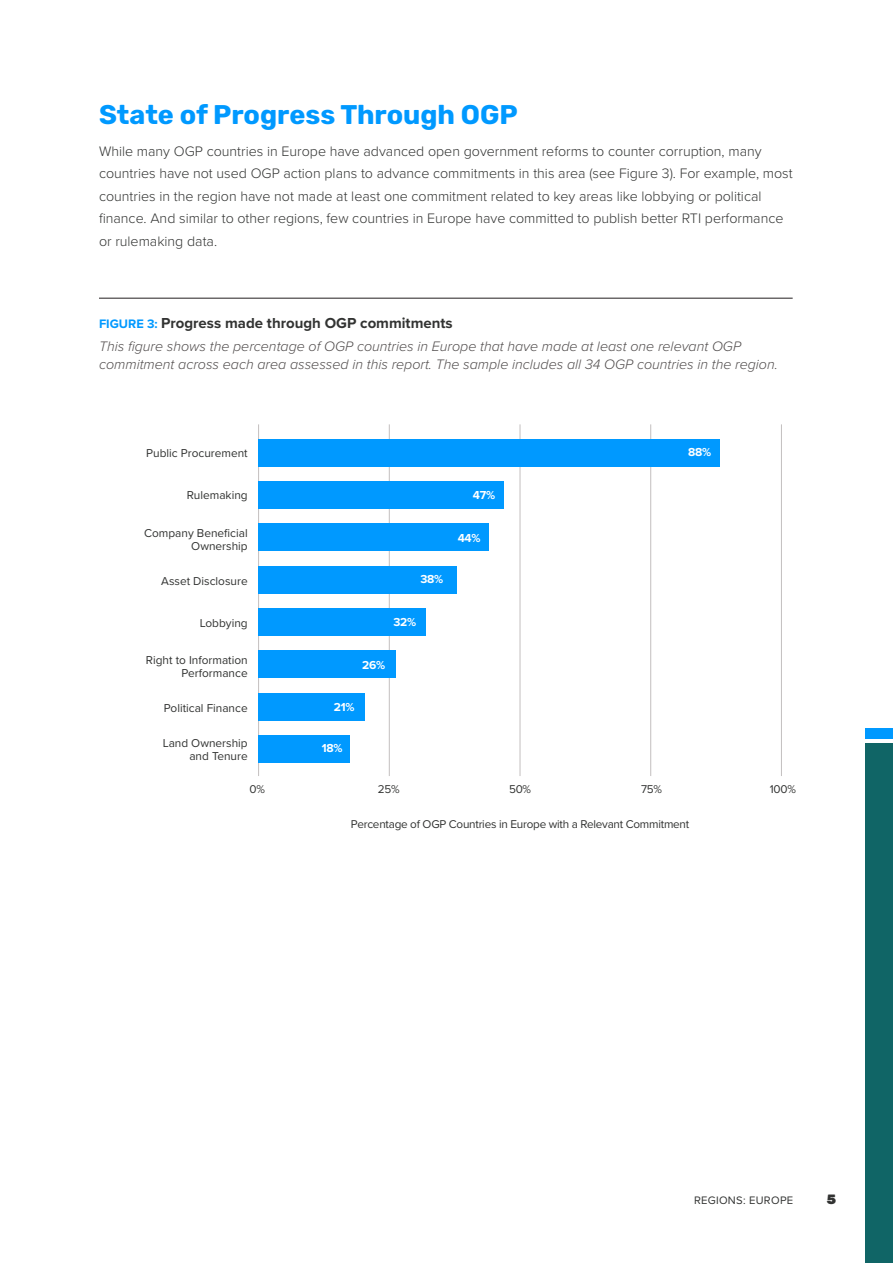
<style>
.page{position:relative;width:893px;height:1263px;background:#fff}
.page>*{position:absolute;margin:0;border:0;box-sizing:border-box;transform-origin:0 0}
.Header_2_BLUE{font:700 27px "Rubik";color:#09f}
.Figure_Titles{font:700 15px "Proxima Nova";color:#323332}
.Body_Copy{font:300 14.25px/22.5px "Proxima Nova";color:#323332}
.Figure_second_line{font:italic 300 14.25px/18px "Proxima Nova";color:#504c4c}
.t1{font:900 13.5px "Rubik";color:#323332}
.Chart_text{font:700 12px "Proxima Nova";letter-spacing:-.02em;color:#fff}
.Chart_text-2{font:11.85px/13.5px "Proxima Nova";color:#323332;text-align:right}
.Chart_text-3{font:11.7px "Proxima Nova";letter-spacing:-.02em;color:#323332}
.t2{font:11.25px "Proxima Nova";letter-spacing:.025em;color:#323332}
.s1{font-size:12.75px;color:#09f}
</style>
<div class="page">
<hr style="left:99px;top:298px;width:694px;height:1px;background:#231f20">
<hr style="left:389px;top:424px;width:1px;height:352px;background:#c3bfbf">
<hr style="left:520px;top:424px;width:1px;height:352px;background:#c3bfbf">
<hr style="left:650px;top:424px;width:1px;height:352px;background:#c3bfbf">
<hr style="left:781px;top:424px;width:1px;height:352px;background:#c3bfbf">
<hr style="left:258px;top:424px;width:1px;height:352px;background:#c3bfbf">
<div style="left:258px;top:735px;width:92px;height:27px;background:#09f"></div>
<div style="left:258px;top:693px;width:107px;height:27px;background:#09f"></div>
<div style="left:258px;top:651px;width:138px;height:27px;background:#09f"></div>
<div style="left:258px;top:608px;width:168px;height:27px;background:#09f"></div>
<div style="left:258px;top:566px;width:199px;height:27px;background:#09f"></div>
<div style="left:258px;top:524px;width:231px;height:27px;background:#09f"></div>
<div style="left:258px;top:481px;width:246px;height:27px;background:#09f"></div>
<div style="left:258px;top:439px;width:462px;height:27px;background:#09f"></div>
<div style="left:865px;top:743px;width:28px;height:520px;background:#106566"></div>
<div style="left:865px;top:728px;width:28px;height:11px;background:#09f"></div>
<p class="Header_2_BLUE" style="left:99px;top:99px;width:420px">State of Progress Through OGP</p>
<p class="Body_Copy" style="left:99px;top:139px;width:695px">While many OGP countries in Europe have advanced open government reforms to counter corruption, many countries have not used OGP action plans to advance commitments in this area (see Figure 3). For example, most countries in the region have not made at least one commitment related to key areas like lobbying or political finance. And similar to other regions, few countries in Europe have committed to publish better RTI performance or rulemaking data.</p>
<p class="Figure_Titles" style="left:99px;top:312px;width:355px"><span class="s1">FIGURE 3:</span> Progress made through OGP commitments</p>
<p class="Figure_second_line" style="left:99px;top:336px;width:680px">This figure shows the percentage of OGP countries in Europe that have made at least one relevant OGP commitment across each area assessed in this report. The sample includes all 34 OGP countries in the region.</p>
<p class="Chart_text-2" style="left:146px;top:446px;width:103px">Public Procurement</p>
<p class="Chart_text-2" style="left:187px;top:488px;width:62px">Rulemaking</p>
<p class="Chart_text-2" style="left:144px;top:526px;width:105px">Company Beneficial<br>Ownership</p>
<p class="Chart_text-2" style="left:161px;top:574px;width:88px">Asset Disclosure</p>
<p class="Chart_text-2" style="left:200px;top:616px;width:50px">Lobbying</p>
<p class="Chart_text-2" style="left:146px;top:652px;width:103px">Right to Information<br>Performance</p>
<p class="Chart_text-2" style="left:164px;top:701px;width:85px">Political Finance</p>
<p class="Chart_text-2" style="left:163px;top:735px;width:86px">Land Ownership and Tenure</p>
<p class="Chart_text" style="left:420px;top:570px;width:24px">38%</p>
<p class="Chart_text" style="left:393px;top:613px;width:24px">32%</p>
<p class="Chart_text" style="left:362px;top:656px;width:25px">26%</p>
<p class="Chart_text" style="left:334px;top:698px;width:22px">21%</p>
<p class="Chart_text" style="left:322px;top:739px;width:22px">18%</p>
<p class="Chart_text" style="left:473px;top:486px;width:24px">47%</p>
<p class="Chart_text" style="left:458px;top:529px;width:24px">44%</p>
<p class="Chart_text" style="left:688px;top:443px;width:25px">88%</p>
<p class="Chart_text-3" style="left:249px;top:780px;width:17px">0%</p>
<p class="Chart_text-3" style="left:378px;top:780px;width:23px">25%</p>
<p class="Chart_text-3" style="left:509px;top:780px;width:24px">50%</p>
<p class="Chart_text-3" style="left:641px;top:780px;width:23px">75%</p>
<p class="Chart_text-3" style="left:770px;top:780px;width:28px">100%</p>
<p class="Chart_text-3" style="left:351px;top:816px;width:340px">Percentage of OGP Countries in Europe with a Relevant Commitment</p>
<p class="t2" style="left:694px;top:1191px;width:101px">REGIONS: EUROPE</p>
<p class="t1" style="left:827px;top:1191px;width:11px">5</p>
</div>
